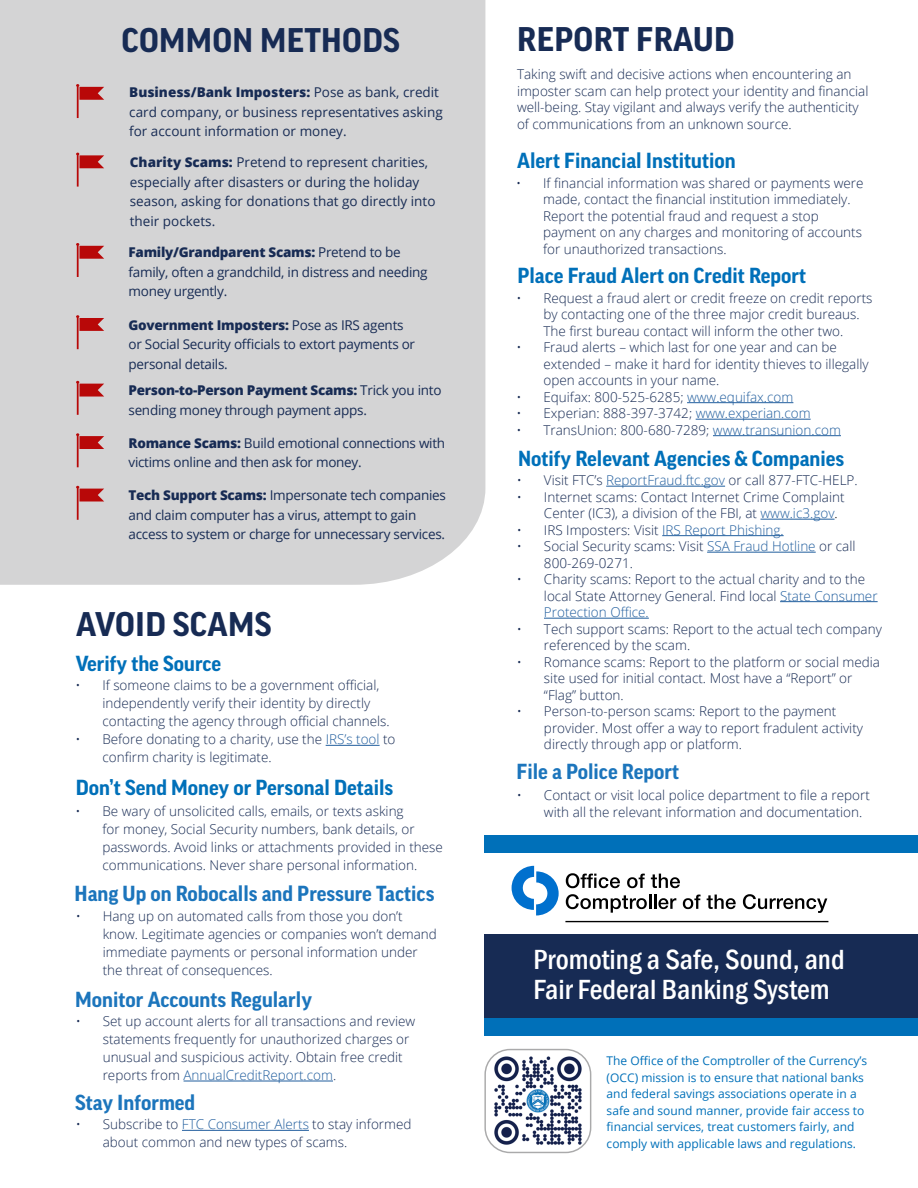
<style>
.page{position:relative;width:918px;height:1188px;background:#fff}
.page>*{position:absolute;margin:0;border:0;box-sizing:border-box;transform-origin:0 0}
.Title_02_Left{font:700 33px "Good Pro";letter-spacing:.01em;color:#172b54}
.t1{font:500 condensed 28.5px/30px "Franklin Gothic";color:#fff}
.Intro_Text_Left{font:700 21px "Good Pro";color:#0070b9}
.Intro_Text_Left-2{font:700 21px "Good Pro";color:#1c75bc}
.t2{font:300 13.5px/16.5px "Open Sans";color:#172b54}
.t3{font:13.5px/19.5px "Open Sans";letter-spacing:-.02em;color:#172b54}
.t4{font:13.5px/19.5px "Open Sans";color:#172b54}
.t5{font:12px/16.5px "Open Sans";color:#0070b9}
.s1{font-weight:800}
.s2{color:#215e9e}
.s3{color:#000}
</style>
<div class="page">
<div style="left:0;top:0;width:485px;height:585px;background:#d4d4d5"></div>
<hr style="left:326px;top:745px;width:54px;height:1px;background:#215e9e">
<hr style="left:184px;top:1081px;width:149px;height:1px;background:#215e9e">
<hr style="left:182px;top:1130px;width:127px;height:1px;background:#215e9e">
<hr style="left:687px;top:402px;width:106px;height:1px;background:#215e9e">
<hr style="left:696px;top:419px;width:115px;height:1px;background:#215e9e">
<hr style="left:713px;top:435px;width:128px;height:1px;background:#215e9e">
<hr style="left:606px;top:486px;width:119px;height:1px;background:#215e9e">
<hr style="left:760px;top:519px;width:75px;height:1px;background:#215e9e">
<hr style="left:662px;top:535px;width:122px;height:1px;background:#215e9e">
<hr style="left:707px;top:552px;width:109px;height:1px;background:#215e9e">
<hr style="left:780px;top:601px;width:98px;height:1px;background:#215e9e">
<hr style="left:544px;top:618px;width:105px;height:1px;background:#215e9e">
<div style="left:484px;top:934px;width:434px;height:102px;background:#172b54"></div>
<div style="left:484px;top:1018px;width:434px;height:18px;background:#0070b9"></div>
<div style="left:484px;top:835px;width:434px;height:18px;background:#0070b9"></div>
<svg style="left:566px;top:873px;width:54px;height:15px"></svg>
<svg style="left:627px;top:874px;width:18px;height:14px"></svg>
<svg style="left:651px;top:874px;width:29px;height:14px"></svg>
<svg style="left:566px;top:894px;width:110px;height:19px"></svg>
<svg style="left:683px;top:895px;width:18px;height:14px"></svg>
<svg style="left:707px;top:895px;width:29px;height:14px"></svg>
<svg style="left:743px;top:894px;width:84px;height:19px"></svg>
<hr style="left:565px;top:921px;width:263px;height:1px;background:#000">
<svg style="left:512px;top:866px;width:47px;height:50px"></svg>
<img style="left:491px;top:1054px;width:94px;height:94px">
<div style="left:484px;top:1049px;width:107px;height:104px;border:1px solid #aaaaab;border-radius:25px"></div>
<svg style="left:76px;top:84px;width:28px;height:34px"></svg>
<svg style="left:76px;top:153px;width:28px;height:34px"></svg>
<svg style="left:76px;top:243px;width:28px;height:34px"></svg>
<svg style="left:76px;top:315px;width:28px;height:34px"></svg>
<svg style="left:76px;top:381px;width:28px;height:34px"></svg>
<svg style="left:76px;top:433px;width:28px;height:34px"></svg>
<svg style="left:76px;top:486px;width:28px;height:34px"></svg>
<p class="Title_02_Left" style="left:121px;top:22px;width:280px">COMMON METHODS</p>
<p class="t4" style="left:129px;top:82px;width:315px"><span class="s1">Business/Bank Imposters:</span> Pose as bank, credit card company, or business representatives asking for account information or money.</p>
<p class="t4" style="left:130px;top:152px;width:307px"><span class="s1">Charity Scams:</span> Pretend to represent charities, especially after disasters or during the holiday season, asking for donations that go directly into their pockets.</p>
<p class="t3" style="left:129px;top:242px;width:301px"><span class="s1">Family/Grandparent Scams:</span> Pretend to be family, often a grandchild, in distress and needing money urgently.</p>
<p class="t3" style="left:129px;top:315px;width:288px"><span class="s1">Government Imposters:</span> Pose as IRS agents or Social Security officials to extort payments or personal details.</p>
<p class="t3" style="left:129px;top:380px;width:315px"><span class="s1">Person-to-Person Payment Scams:</span> Trick you into sending money through payment apps.</p>
<p class="t3" style="left:129px;top:433px;width:318px"><span class="s1">Romance Scams:</span> Build emotional connections with victims online and then ask for money.</p>
<p class="t3" style="left:129px;top:485px;width:319px"><span class="s1">Tech Support Scams:</span> Impersonate tech companies and claim computer has a virus, attempt to gain access to system or charge for unnecessary services.</p>
<p class="Title_02_Left" style="left:76px;top:606px;width:197px">AVOID SCAMS</p>
<p class="Intro_Text_Left" style="left:76px;top:652px;width:147px">Verify the Source</p>
<p class="t2" style="left:102px;top:676px;width:289px;line-height:18px;text-indent:-27px">• If someone claims to be a government official, independently verify their identity by directly contacting the agency through official channels.</p>
<p class="t2" style="left:102px;top:730px;width:295px;line-height:18px;text-indent:-27px">• Before donating to a charity, use the <span class="s2">IRS’s tool</span> to confirm charity is legitimate.</p>
<p class="Intro_Text_Left" style="left:76px;top:776px;width:319px">Don’t Send Money or Personal Details</p>
<p class="t2" style="left:102px;top:801px;width:342px;line-height:18px;text-indent:-27px">• Be wary of unsolicited calls, emails, or texts asking<br>for money, Social Security numbers, bank details, or passwords. Avoid links or attachments provided in these communications. Never share personal information.</p>
<p class="Intro_Text_Left-2" style="left:75px;top:882px;width:361px">Hang Up on Robocalls and Pressure Tactics</p>
<p class="t2" style="left:103px;top:906px;width:336px;line-height:18px;text-indent:-27px">• Hang up on automated calls from those you don’t know. Legitimate agencies or companies won’t demand immediate payments or personal information under the threat of consequences.</p>
<p class="Intro_Text_Left-2" style="left:75px;top:987px;width:238px">Monitor Accounts Regularly</p>
<p class="t2" style="left:103px;top:1012px;width:314px;line-height:18px;text-indent:-27px">• Set up account alerts for all transactions and review statements frequently for unauthorized charges or unusual and suspicious activity. Obtain free credit reports from <span class="s2">AnnualCreditReport.com</span>.</p>
<p class="Intro_Text_Left-2" style="left:75px;top:1091px;width:122px">Stay Informed</p>
<p class="t2" style="left:103px;top:1115px;width:310px;line-height:18px;text-indent:-27px">• Subscribe to <span class="s2">FTC Consumer Alerts</span> to stay informed about common and new types of scams.</p>
<p class="Title_02_Left" style="left:517px;top:21px;width:219px">REPORT FRAUD</p>
<p class="t2" style="left:517px;top:66px;width:353px">Taking swift and decisive actions when encountering an imposter scam can help protect your identity and financial well-being. Stay vigilant and always verify the authenticity of communications from an unknown source.</p>
<p class="Intro_Text_Left" style="left:517px;top:148px;width:220px">Alert Financial Institution</p>
<p class="t2" style="left:543px;top:174px;width:322px;text-indent:-27px">• If financial information was shared or payments were made, contact the financial institution immediately.<br>Report the potential fraud and request a stop payment on any charges and monitoring of accounts for unauthorized transactions.</p>
<p class="Intro_Text_Left" style="left:518px;top:264px;width:290px">Place Fraud Alert on Credit Report</p>
<p class="t2" style="left:543px;top:289px;width:331px;text-indent:-27px">• Request a fraud alert or credit freeze on credit reports by contacting one of the three major credit bureaus.<br>The first bureau contact will inform the other two.</p>
<p class="t2" style="left:543px;top:339px;width:327px;text-indent:-27px">• Fraud alerts – which last for one year and can be extended – make it hard for identity thieves to illegally open accounts in your name.</p>
<p class="t2" style="left:516px;top:388px;width:278px">• Equifax: 800-525-6285; <span class="s2">www.equifax.com</span></p>
<p class="t2" style="left:516px;top:405px;width:296px">• Experian: 888-397-3742; <span class="s2">www.experian.com</span></p>
<p class="t2" style="left:516px;top:421px;width:326px">• TransUnion: 800-680-7289; <span class="s2">www.transunion.com</span></p>
<p class="Intro_Text_Left" style="left:518px;top:446px;width:328px">Notify Relevant Agencies &amp; Companies</p>
<p class="t2" style="left:517px;top:472px;width:342px">• Visit FTC’s <span class="s2">ReportFraud.ftc.gov</span> or call 877-FTC-HELP.</p>
<p class="t2" style="left:544px;top:488px;width:302px;text-indent:-27px">• Internet scams: Contact Internet Crime Complaint<br>Center (IC3), a division of the FBI, at <span class="s2">www.ic3.gov</span><span class="s3">.</span></p>
<p class="t2" style="left:517px;top:521px;width:268px">• IRS Imposters: Visit <span class="s2">IRS Report Phishing.</span></p>
<p class="t2" style="left:544px;top:538px;width:313px;text-indent:-27px">• Social Security scams: Visit <span class="s2">SSA Fraud Hotline</span> or call<br>800-269-0271.</p>
<p class="t2" style="left:544px;top:571px;width:335px;text-indent:-27px">• Charity scams: Report to the actual charity and to the local State Attorney General. Find local <span class="s2">State Consumer<br>Protection Office.</span></p>
<p class="t2" style="left:544px;top:620px;width:339px;text-indent:-27px">• Tech support scams: Report to the actual tech company referenced by the scam.</p>
<p class="t2" style="left:544px;top:653px;width:338px;text-indent:-27px">• Romance scams: Report to the platform or social media site used for initial contact. Most have a “Report” or “Flag” button.</p>
<p class="t2" style="left:544px;top:703px;width:321px;text-indent:-27px">• Person-to-person scams: Report to the payment provider. Most offer a way to report fradulent activity directly through app or platform.</p>
<p class="Intro_Text_Left-2" style="left:517px;top:760px;width:164px">File a Police Report</p>
<p class="t2" style="left:544px;top:787px;width:327px;text-indent:-27px">• Contact or visit local police department to file a report with all the relevant information and documentation.</p>
<p class="t1" style="left:533px;top:944px;width:313px">Promoting a Safe, Sound, and<br>Fair Federal Banking System</p>
<p class="t5" style="left:607px;top:1053px;width:262px">The Office of the Comptroller of the Currency’s (OCC) mission is to ensure that national banks and federal savings associations operate in a safe and sound manner, provide fair access to financial services, treat customers fairly, and comply with applicable laws and regulations.</p>
</div>
